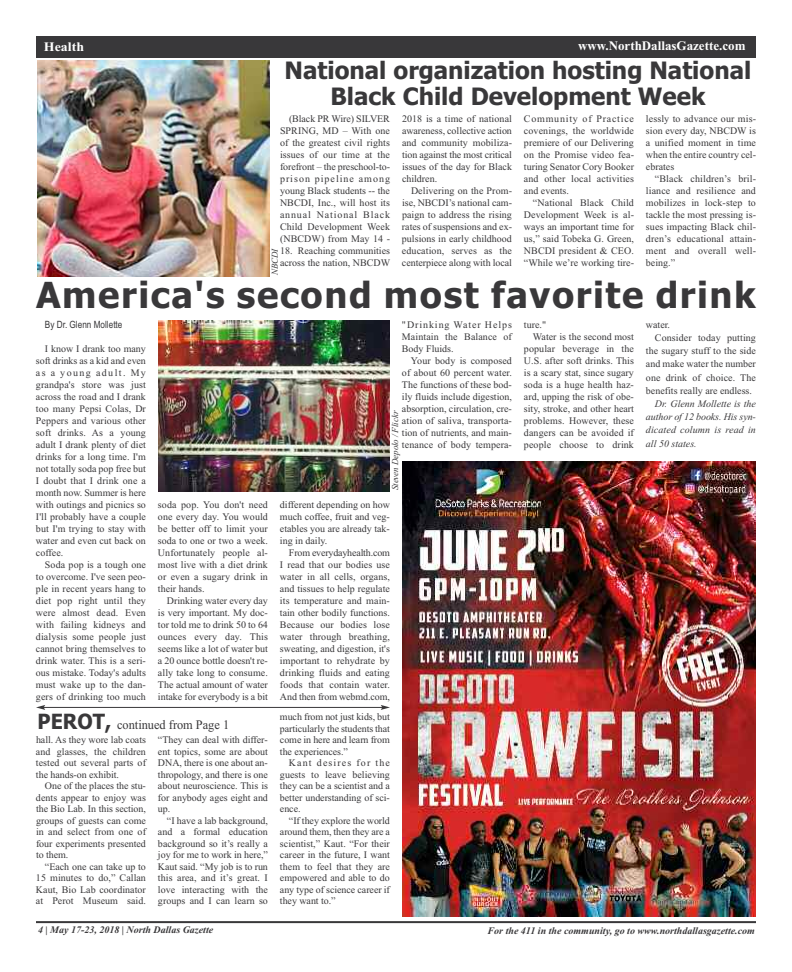
<style>
.page{position:relative;width:792px;height:972px;background:#fff}
.page>*{position:absolute;margin:0;border:0;box-sizing:border-box;transform-origin:0 0}
.t1{font:700 36px "Tahoma";letter-spacing:.045em;color:#39383a}
.t2{font:700 24px/25.8px "Tahoma";color:#39383a;text-align:center}
.t3{font:700 13px "Times New Roman";color:#fff}
.t4{font:13px "Times New Roman";color:#39383a;scale:.95 1}
.t5{font:700 13px "Times New Roman";color:#fff;scale:1.07 1}
.t6{font:10px/12px "Times New Roman";color:#39383a;text-align:justify}
.t7{font:italic 700 10px "Times New Roman";color:#39383a}
.t8{font:italic 10px/13.2px "Times New Roman";color:#39383a;text-align:justify}
.t9{font:10px "Arial Narrow";color:#39383a}
.t10{font:italic 9px "Times New Roman";letter-spacing:-.01em;color:#39383a}
.s1{font-family:"Tahoma";font-weight:700;font-size:21px}
.s2{font-size:9.7px}
</style>
<div class="page">
<div style="left:36px;top:36px;width:720px;height:22px;background:#39383a"></div>
<hr style="left:36px;top:921px;width:720px;height:2px;background:#39383a">
<img style="left:402px;top:461px;width:354px;height:456px">
<img style="left:38px;top:60px;width:232px;height:217px">
<img style="left:158px;top:321px;width:232px;height:171px">
<hr style="left:44px;top:707px;width:338px;height:1px;background:#39383a">
<svg style="left:36px;top:705px;width:9px;height:5px"></svg>
<svg style="left:381px;top:705px;width:9px;height:5px"></svg>
<h3 class="t5" style="left:44px;top:39px;width:39px">Health</h3>
<h3 class="t3" style="left:578px;top:37px;width:169px">www.NorthDallasGazette.com</h3>
<h2 class="t2" style="left:285px;top:58px;width:468px">National organization hosting National<br>Black Child Development Week</h2>
<p class="t6" style="left:280px;top:113px;width:112px;text-indent:9px">(Black PR Wire) SILVER SPRING, MD – With one of the greatest civil rights issues of our time at the forefront – the preschool-to&shy;prison pipeline among young Black students -- the NBCDI, Inc., will host its annual National Black Child Development Week (NBCDW) from May 14 -</p>
<p class="t6" style="left:280px;top:245px;width:112px">18. Reaching communities across the nation, NBCDW</p>
<p class="t6" style="left:402px;top:113px;width:112px">2018 is a time of national awareness, collective action and community mobiliza&shy;tion against the most critical issues of the day for Black children.</p>
<p class="t6" style="left:402px;top:185px;width:112px;text-indent:9px">Delivering on the Prom&shy;ise, NBCDI’s national cam&shy;paign to address the rising rates of suspensions and ex&shy;pulsions in early childhood education, serves as the centerpiece along with local</p>
<p class="t6" style="left:524px;top:113px;width:112px">Community of Practice covenings, the worldwide premiere of our Delivering on the Promise video fea&shy;turing Senator Cory Booker and other local activities and events.</p>
<p class="t6" style="left:524px;top:197px;width:111px;text-indent:9px">“National Black Child Development Week is al&shy;ways an important time for us,” said Tobeka G. Green, NBCDI president &amp; CEO. “While we’re working tire-</p>
<p class="t6" style="left:646px;top:113px;width:112px">lessly to advance our mis&shy;sion every day, NBCDW is a unified moment in time when the entire country cel&shy;ebrates</p>
<p class="t6" style="left:646px;top:173px;width:112px;text-indent:9px">“Black children’s bril&shy;liance and resilience and mobilizes in lock-step to tackle the most pressing is&shy;sues impacting Black chil&shy;dren’s educational attain&shy;ment and overall well&shy;being.”</p>
<h1 class="t1" style="left:36px;top:275px;width:722px">America's second most favorite drink</h1>
<p class="t10" style="left:270px;top:275px;width:29px;rotate:-90deg">NBCDI</p>
<p class="t9" style="left:45px;top:319px;width:79px">By Dr. Glenn Mollette</p>
<p class="t6" style="left:36px;top:343px;width:112px;text-indent:9px">I know I drank too many soft drinks as a kid and even as a young adult. My grandpa's store was just across the road and I drank too many Pepsi Colas, Dr Peppers and various other soft drinks. As a young adult I drank plenty of diet drinks for a long time. I'm not totally soda pop free but I doubt that I drink one a month now. Summer is here with outings and picnics so I'll probably have a couple but I'm trying to stay with water and even cut back on coffee.</p>
<p class="t6" style="left:36px;top:559px;width:112px;text-indent:9px">Soda pop is a tough one to overcome. I've seen peo&shy;ple in recent years hang to diet pop right until they were almost dead. Even with failing kidneys and dialysis some people just cannot bring themselves to drink water. This is a seri&shy;ous mistake. Today's adults must wake up to the dan&shy;gers of drinking too much</p>
<p class="t6" style="left:158px;top:498px;width:112px">soda pop. You don't need one every day. You would be better off to limit your soda to one or two a week.<br>Unfortunately people al&shy;most live with a diet drink or even a sugary drink in their hands.</p>
<p class="t6" style="left:158px;top:594px;width:112px;text-indent:9px">Drinking water every day is very important. My doc&shy;tor told me to drink 50 to 64 ounces every day. This seems like a lot of water but a 20 ounce bottle doesn't re&shy;ally take long to consume.<br>The actual amount of water intake for everybody is a bit</p>
<h3 class="t4" style="left:38px;top:717px;width:203px"><span class="s1">PEROT,</span> continued from Page 1</h3>
<p class="t6" style="left:36px;top:734px;width:112px;line-height:11.5px">hall. As they wore lab coats and glasses, the children tested out several parts of the hands-on exhibit.</p>
<p class="t6" style="left:36px;top:780px;width:112px;line-height:11.5px;text-indent:9px">One of the places the stu&shy;dents appear to enjoy was the Bio Lab. In this section, groups of guests can come in and select from one of four experiments presented to them.</p>
<p class="t6" style="left:36px;top:861px;width:112px;line-height:11.5px;text-indent:9px">“Each one can take up to 15 minutes to do,” Callan Kaut, Bio Lab coordinator at Perot Museum said.</p>
<p class="t6" style="left:158px;top:734px;width:112px;line-height:11.5px">“They can deal with differ&shy;ent topics, some are about DNA, there is one about an&shy;thropology, and there is one about neuroscience. This is for anybody ages eight and up.</p>
<p class="t6" style="left:158px;top:815px;width:112px;line-height:11.5px;text-indent:9px">“I have a lab background, and a formal education background so it’s really a joy for me to work in here,” Kaut said. “My job is to run this area, and it’s great. I love interacting with the groups and I can learn so</p>
<p class="t6" style="left:402px;top:318px;width:111px">"Drinking Water Helps Maintain the Balance of Body Fluids.</p>
<p class="t6" style="left:402px;top:354px;width:112px;text-indent:9px">Your body is composed of about 60 percent water.<br>The functions of these bod&shy;ily fluids include digestion, absorption, circulation, cre&shy;ation of saliva, transporta&shy;tion of nutrients, and main&shy;tenance of body tempera-</p>
<p class="t10" style="left:390px;top:490px;width:81px;rotate:-90deg">Steven Depolo /Flickr</p>
<p class="t6" style="left:280px;top:498px;width:111px">different depending on how much coffee, fruit and veg&shy;etables you are already tak&shy;ing in daily.</p>
<p class="t6" style="left:280px;top:546px;width:112px;text-indent:9px">From everydayhealth.com I read that our bodies use water in all cells, organs, and tissues to help regulate its temperature and main&shy;tain other bodily functions.<br>Because our bodies lose water through breathing, sweating, and digestion, it's important to rehydrate by drinking fluids and eating foods that contain water.<br>And then from webmd.com,</p>
<p class="t6" style="left:280px;top:711px;width:112px;line-height:11.5px">much from not just kids, but particularly the students that come in here and learn from the experiences.”</p>
<p class="t6" style="left:280px;top:757px;width:112px;line-height:11.5px;text-indent:9px">Kant desires for the guests to leave believing they can be a scientist and a better understanding of sci&shy;ence.</p>
<p class="t6" style="left:280px;top:814px;width:112px;line-height:11.5px;text-indent:9px">“If they explore the world around them, then they are a scientist,” Kaut. “For their career in the future, I want them to feel that they are empowered and able to do any type of science career if they want to.”</p>
<p class="t6" style="left:524px;top:318px;width:24px">ture."</p>
<p class="t6" style="left:533px;top:330px;width:103px">Water is the second most</p>
<p class="t6" style="left:524px;top:342px;width:112px">popular beverage in the</p>
<p class="t6" style="left:524px;top:354px;width:111px">U.S. after soft drinks. This</p>
<p class="t6" style="left:524px;top:366px;width:112px">is a scary stat, since sugary</p>
<p class="t6" style="left:524px;top:378px;width:111px">soda is a huge health haz-</p>
<p class="t6" style="left:524px;top:390px;width:112px">ard, upping the risk of obe-</p>
<p class="t6" style="left:524px;top:402px;width:112px">sity, stroke, and other heart</p>
<p class="t6" style="left:524px;top:414px;width:112px">problems. However, these</p>
<p class="t6" style="left:524px;top:426px;width:111px">dangers can be avoided if</p>
<p class="t6" style="left:524px;top:438px;width:111px">people choose to drink</p>
<p class="t6" style="left:646px;top:318px;width:26px">water.</p>
<p class="t6" style="left:655px;top:331px;width:102px">Consider today putting</p>
<p class="t6" style="left:646px;top:345px;width:112px">the sugary stuff to the side</p>
<p class="t6" style="left:646px;top:358px;width:111px">and make water the number</p>
<p class="t6" style="left:646px;top:371px;width:112px">one drink of choice. The</p>
<p class="t6" style="left:646px;top:384px;width:108px">benefits really are endless.</p>
<p class="t8" style="left:646px;top:397px;width:112px;text-indent:9px">Dr. Glenn Mollette is the author of 12 books. His syn&shy;dicated column is read in all 50 states.</p>
<p class="t7" style="left:38px;top:923px;width:177px"><span class="s2">4 |</span> May 17-23, 2018 | North Dallas Gazette</p>
<p class="t7" style="left:488px;top:925px;width:269px">For the 411 in the community, go to www.northdallasgazette.com</p>
</div>
